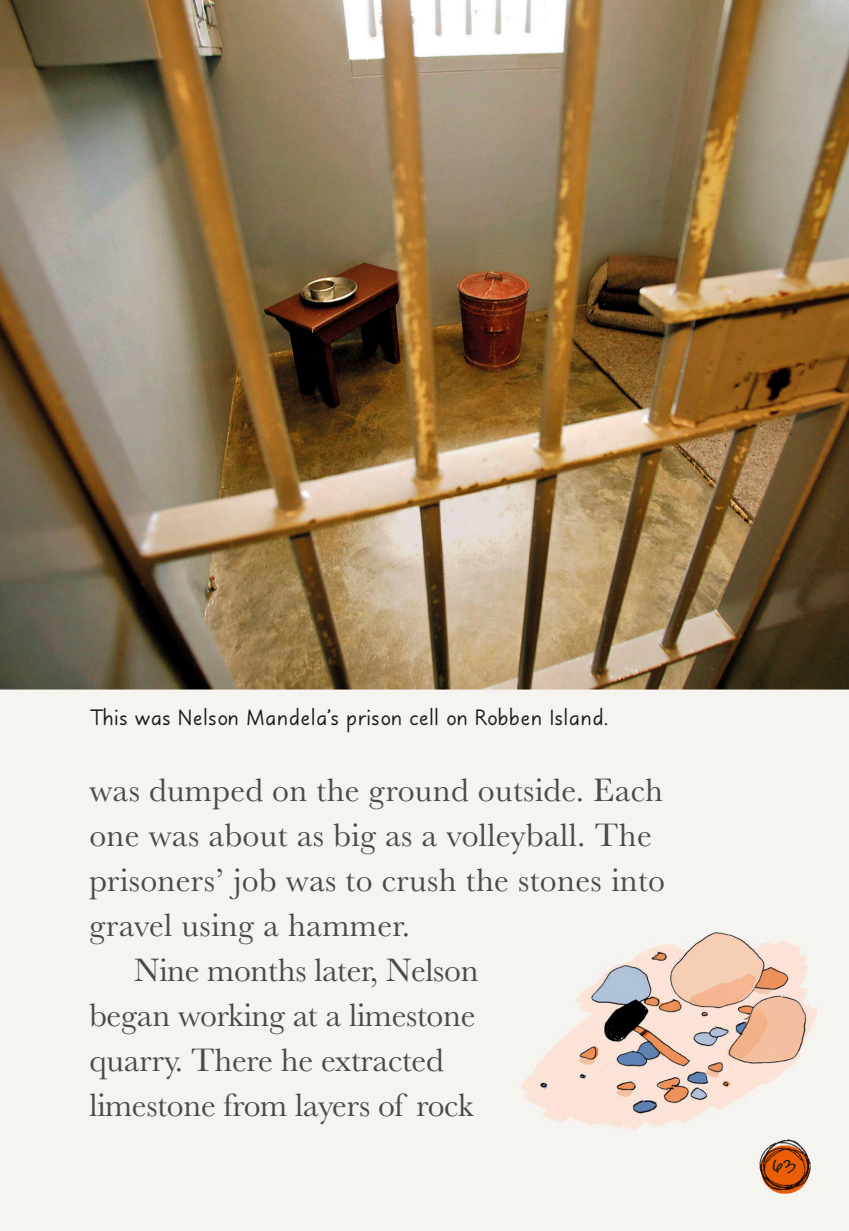
<style>
.page{position:relative;width:849px;height:1231px;background:#fff}
.page>*{position:absolute;margin:0;border:0;box-sizing:border-box;transform-origin:0 0}
.t1{font:33.75px "Baskerville MT Pro";letter-spacing:.01em;color:#4a4a49}
.t2{font:33.75px "Baskerville MT Pro";letter-spacing:-.01em;color:#4a4a49}
.t3{font:700 24.75px "Julius Primary Std";color:#1c1c1a}
.t4{font:700 18px "Lindsey Pro";color:#1c1c1a}
</style>
<div class="page">
<img style="left:0;top:0;width:848px;height:1231px">
<p class="t3" style="left:89px;top:705px;width:520px">This was Nelson Mandela’s prison cell on Robben Island.</p>
<p class="t1" style="left:89px;top:771px;width:575px">was dumped on the ground outside. Each</p>
<p class="t1" style="left:89px;top:816px;width:564px">one was about as big as a volleyball. The</p>
<p class="t1" style="left:89px;top:861px;width:577px">prisoners’ job was to crush the stones into</p>
<p class="t1" style="left:89px;top:906px;width:322px">gravel using a hammer.</p>
<p class="t2" style="left:134px;top:951px;width:346px">Nine months later, Nelson</p>
<p class="t2" style="left:89px;top:996px;width:387px">began working at a limestone</p>
<p class="t2" style="left:89px;top:1040px;width:356px">quarry. There he extracted</p>
<p class="t2" style="left:89px;top:1085px;width:385px">limestone from layers of rock</p>
<p class="t4" style="left:771px;top:1152px;width:26px">63</p>
</div>
